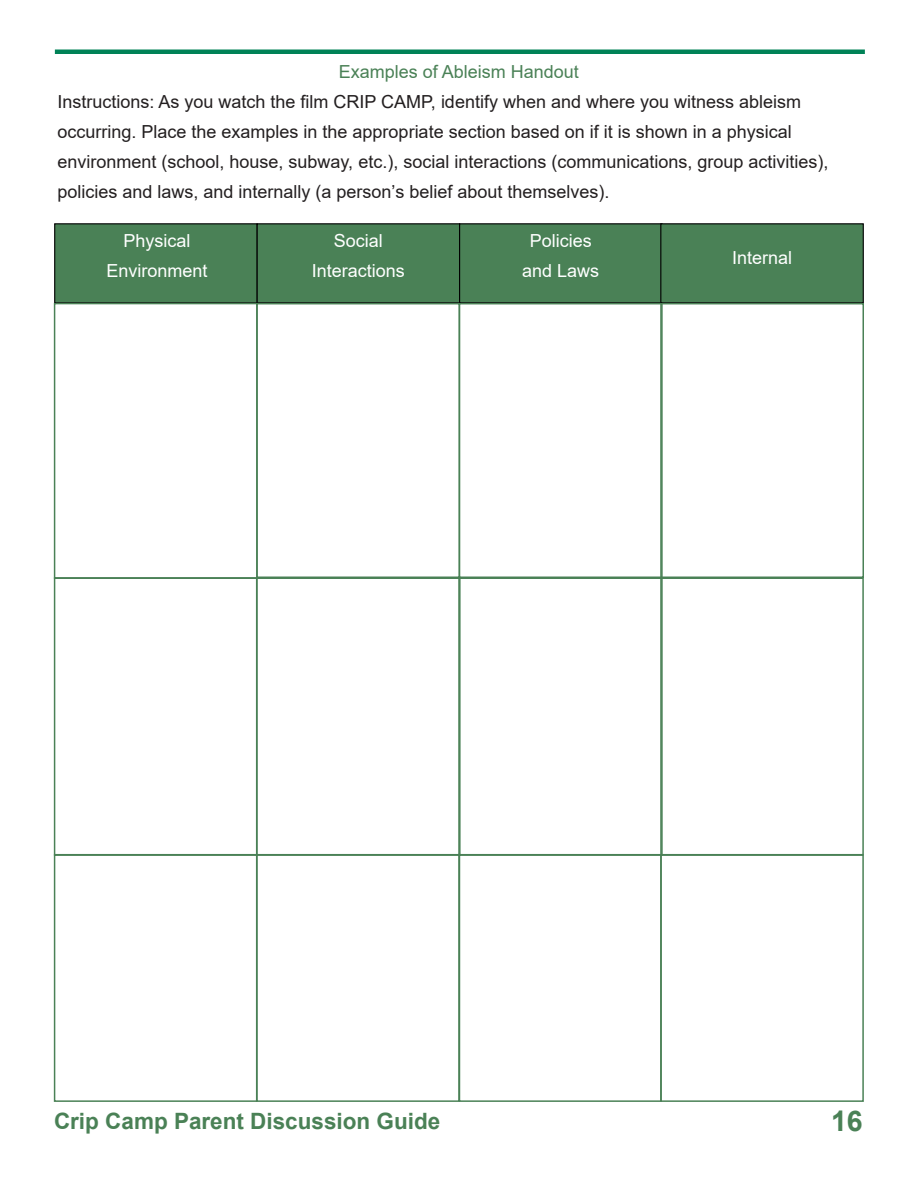
<style>
.page{position:relative;width:918px;height:1188px;background:#fff}
.page>*{position:absolute;margin:0;border:0;box-sizing:border-box;transform-origin:0 0}
.t1{font:700 28.5px "Arial";color:#4a8156}
.t2{font:700 22.5px "Arial";color:#4a8156}
.t3{font:18px/30px "Arial";color:#231f20}
.t4{font:18px "Arial";color:#fff}
.t5{font:18px "Arial";color:#4a8156}
</style>
<div class="page">
<hr style="left:55px;top:50px;width:810px;height:4px;background:#008257">
<div style="left:256px;top:577px;width:204px;height:278px;border:2px solid #4a8156"></div>
<div style="left:459px;top:577px;width:204px;height:278px;border:2px solid #4a8156"></div>
<div style="left:660px;top:577px;width:204px;height:278px;border:2px solid #4a8156"></div>
<div style="left:54px;top:854px;width:203px;height:248px;border:2px solid #4a8156"></div>
<div style="left:256px;top:854px;width:204px;height:248px;border:2px solid #4a8156"></div>
<div style="left:459px;top:854px;width:203px;height:248px;border:2px solid #4a8156"></div>
<div style="left:660px;top:854px;width:204px;height:248px;border:2px solid #4a8156"></div>
<div style="left:54px;top:223px;width:204px;height:80px;background:#4a8156;border:1px solid #000"></div>
<div style="left:257px;top:223px;width:203px;height:80px;background:#4a8156;border:1px solid #000"></div>
<div style="left:459px;top:223px;width:204px;height:80px;background:#4a8156;border:1px solid #000"></div>
<div style="left:660px;top:223px;width:204px;height:80px;background:#4a8156;border:1px solid #000"></div>
<div style="left:54px;top:303px;width:204px;height:276px;border:2px solid #4a8156"></div>
<div style="left:256px;top:303px;width:204px;height:275px;border:2px solid #4a8156"></div>
<div style="left:459px;top:303px;width:204px;height:275px;border:2px solid #4a8156"></div>
<div style="left:660px;top:303px;width:204px;height:275px;border:2px solid #4a8156"></div>
<p class="t5" style="left:339px;top:59px;width:242px">Examples of Ableism Handout</p>
<p class="t3" style="left:58px;top:86px;width:772px">Instructions: As you watch the film CRIP CAMP, identify when and where you witness ableism occurring. Place the examples in the appropriate section based on if it is shown in a physical environment (school, house, subway, etc.), social interactions (communications, group activities), policies and laws, and internally (a person’s belief about themselves).</p>
<p class="t4" style="left:124px;top:229px;width:69px">Physical</p>
<p class="t4" style="left:107px;top:259px;width:103px">Environment</p>
<p class="t4" style="left:334px;top:229px;width:51px">Social</p>
<p class="t4" style="left:312px;top:259px;width:95px">Interactions</p>
<p class="t4" style="left:530px;top:229px;width:64px">Policies</p>
<p class="t4" style="left:522px;top:259px;width:79px">and Laws</p>
<p class="t4" style="left:732px;top:245px;width:62px">Internal</p>
<p class="t2" style="left:54px;top:1105px;width:388px">Crip Camp Parent Discussion Guide</p>
<h1 class="t1" style="left:831px;top:1101px;width:33px">16</h1>
</div>
